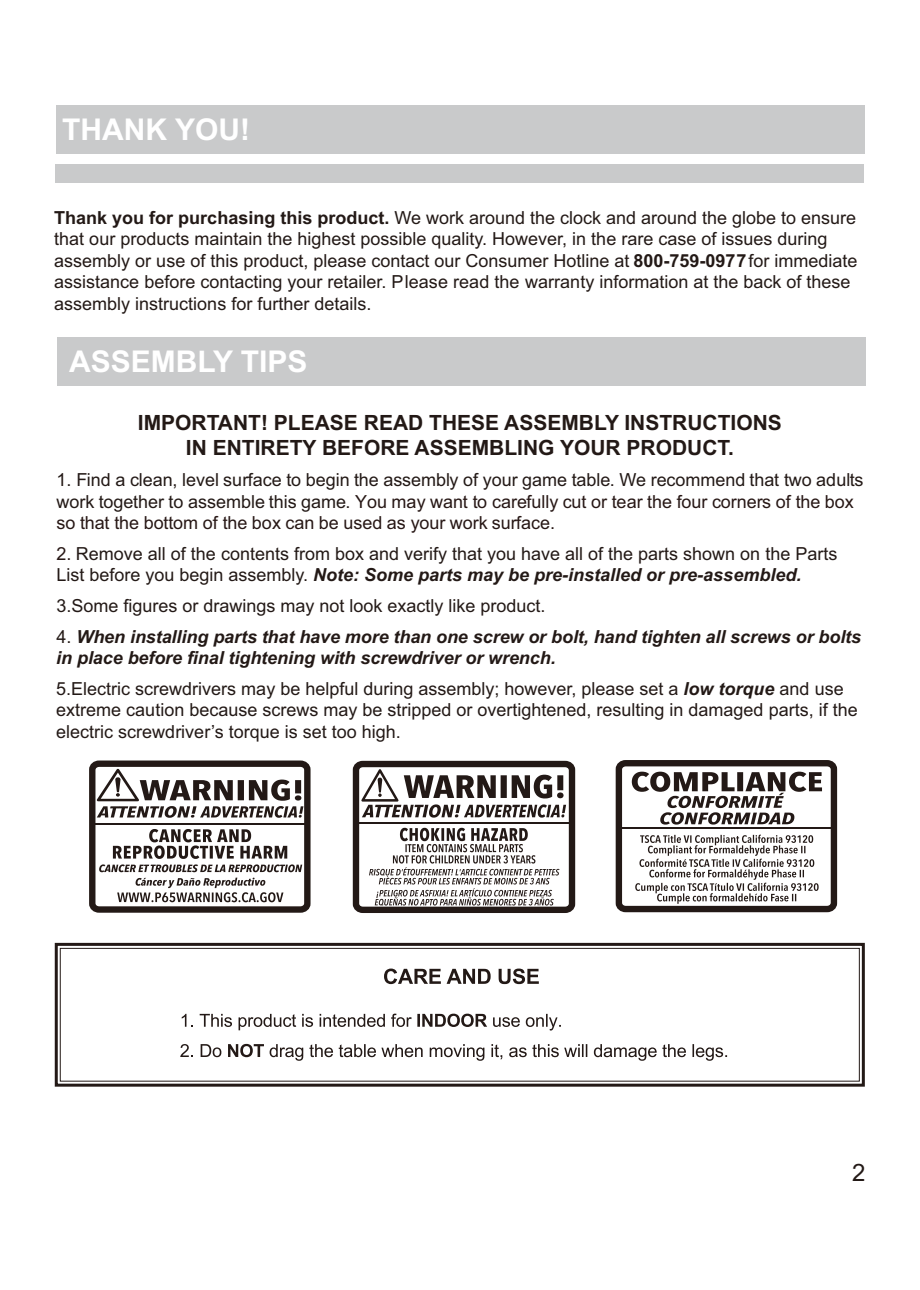
<style>
.page{position:relative;width:920px;height:1290px;background:#fff}
.page>*{position:absolute;margin:0;border:0;box-sizing:border-box;transform-origin:0 0}
.t1{font:700 30px "Arial";color:#fff}
.t2{font:24px "Arial";color:#231916}
.t3{font:700 21px/25.2px "Arial";color:#231916;text-align:center}
.t4{font:18px/21.6px "Arial";color:#231916}
.t5{font:italic 700 18px/21.6px "Arial";color:#231916}
.s1{font-weight:700}
.s2{color:#271715}
.s3{font-weight:700;font-style:italic}
.s4{font-weight:400;font-style:normal}
</style>
<div class="page">
<div style="left:56px;top:105px;width:809px;height:49px;background:#c9cacb"></div>
<div style="left:56px;top:165px;width:808px;height:18px;background:#c9cacb"></div>
<div style="left:57px;top:337px;width:809px;height:49px;background:#c9cacb"></div>
<div style="left:89px;top:760px;width:222px;height:153px;border:6px solid #231916;border-radius:6px"></div>
<svg style="left:99px;top:829px;width:203px;height:43px"></svg>
<svg style="left:117px;top:878px;width:166px;height:24px"></svg>
<hr style="left:92px;top:823px;width:216px;height:1px;background:#231916">
<svg style="left:97px;top:769px;width:206px;height:49px"></svg>
<svg style="left:352px;top:760px;width:224px;height:153px"></svg>
<div style="left:616px;top:760px;width:221px;height:152px;border:6px solid #231916;border-radius:6px"></div>
<svg style="left:635px;top:835px;width:184px;height:69px"></svg>
<hr style="left:618px;top:828px;width:216px;height:1px;background:#231916">
<svg style="left:632px;top:772px;width:190px;height:52px"></svg>
<svg style="left:54px;top:942px;width:811px;height:145px"></svg>
<div style="left:60px;top:948px;width:800px;height:134px;border:1px solid #231916"></div>
<h1 class="t1" style="left:62px;top:118px;width:189px">THANK YOU!</h1>
<p class="t4" style="left:54px;top:208px;width:805px"><span class="s1">Thank you for purchasing this product.</span> We work around the clock and around the globe to ensure that our products maintain the highest possible quality. However, in the rare case of issues during assembly or use of this product, please contact our Consumer Hotline at <span class="s1">800-759-0977</span> for immediate assistance before contacting your retailer. Please read the warranty information at the back of these assembly instructions for further details.</p>
<h1 class="t1" style="left:69px;top:350px;width:240px">ASSEMBLY TIPS</h1>
<p class="t3" style="left:138px;top:412px;width:646px">IMPORTANT! PLEASE READ THESE ASSEMBLY INSTRUCTIONS<br>IN ENTIRETY BEFORE ASSEMBLING YOUR PRODUCT.</p>
<p class="t4" style="left:56px;top:470px;width:809px">1. Find a clean, level surface to begin the assembly of your game table. We recommend that two adults work together to assemble this game. <span class="s2">You may want to carefully cut or tear the four corners of the box so that the bottom of the box can be used as your work surface.</span></p>
<p class="t4" style="left:56px;top:544px;width:782px"><span class="s2">2.</span> Remove all of the contents from box and verify that you have all of the parts shown on the Parts<br>List before you begin assembly. <span class="s3">Note: Some parts may be pre-installed or pre-assembled.</span></p>
<p class="t4" style="left:56px;top:596px;width:491px">3.Some figures or drawings may not look exactly like product.</p>
<p class="t5" style="left:56px;top:627px;width:806px"><span class="s4">4.</span> When installing parts that have more than one screw or bolt, hand tighten all screws or bolts in place before final tightening with screwdriver or wrench.</p>
<p class="t4" style="left:56px;top:679px;width:803px">5.Electric screwdrivers may be helpful during assembly; however, please set a <span class="s3">low torque</span> and use extreme caution because screws may be stripped or overtightened, resulting in damaged parts, if the electric screwdriver’s torque is set too high.</p>
<h2 class="t2" style="left:852px;top:1163px;width:15px">2</h2>
</div>
